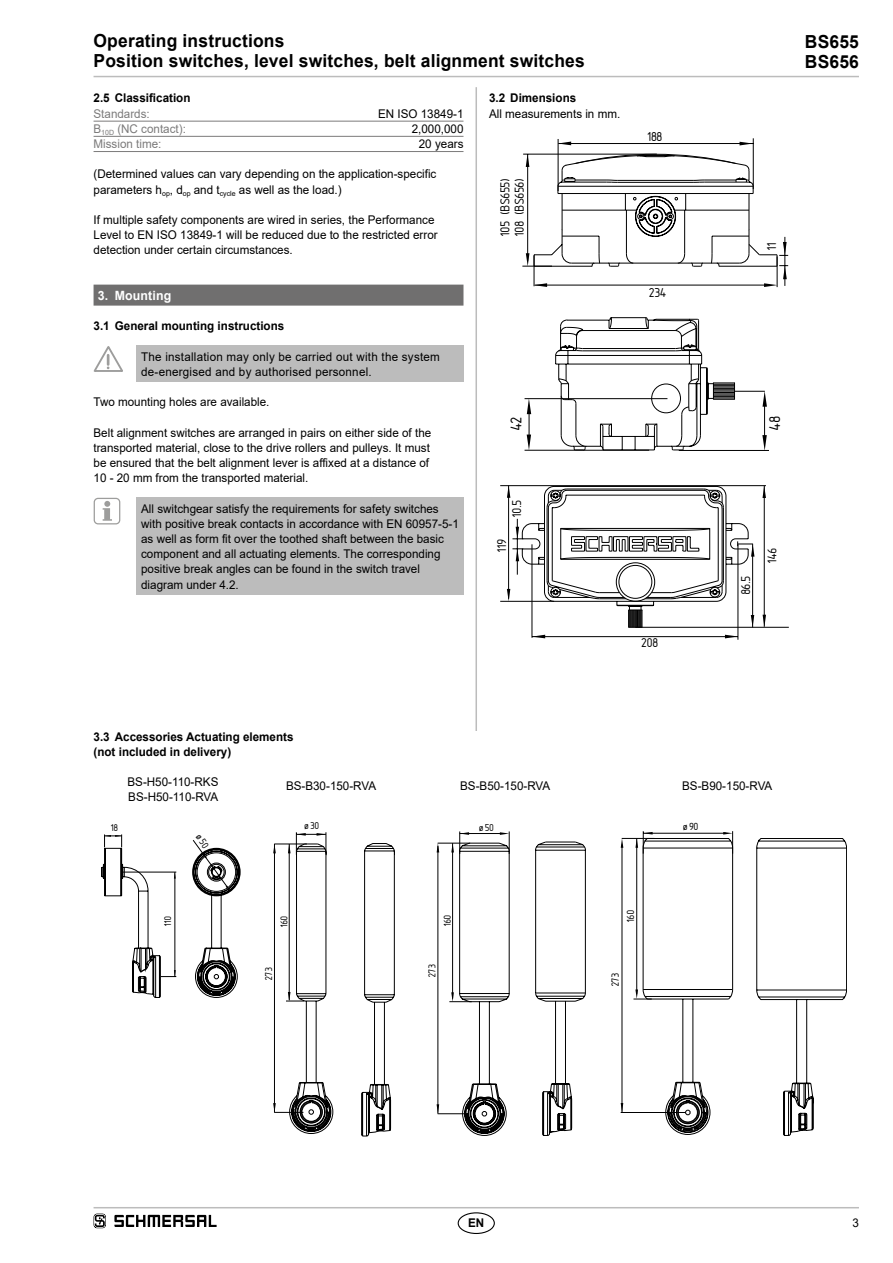
<style>
.page{position:relative;width:893px;height:1263px;background:#fff}
.page>*{position:absolute;margin:0;border:0;box-sizing:border-box;transform-origin:0 0}
.t1{font:24.3px "Isonorm 3098";color:#000}
.t2{font:20.25px/14.2px "Isonorm 3098";color:#000}
.t3{font:19.95px "Isonorm 3098";color:#000}
.t4{font:700 18px/20.2px "Arial";letter-spacing:.01em;color:#000}
.t5{font:16.2px "Isonorm 3098";color:#000}
.t6{font:15.6px "Isonorm 3098";color:#000}
.t7{font:15.45px "Isonorm 3098";color:#000}
.t8{font:15.3px "Isonorm 3098";color:#000}
.t9{font:700 12.75px "Arial";letter-spacing:.01em;color:#fff}
.t10{font:12px/15.1px "Arial";color:#000}
.t11{font:700 12px/15.1px "Arial";color:#000}
.t12{font:12px/15.1px "Arial";letter-spacing:.02em;color:#000}
.t13{font:12px "Arial";color:#7c7b7b}
</style>
<div class="page">
<hr style="left:94px;top:1207px;width:765px;height:1px;background:#bcbcbc">
<hr style="left:94px;top:76px;width:765px;height:1px;background:#bcbcbc">
<hr style="left:475px;top:87px;width:2px;height:1110px;background:#bcbcbc">
<div style="left:458px;top:1212px;width:37px;height:22px;border:1px solid #000;border-radius:50%"></div>
<hr style="left:94px;top:121px;width:369px;height:1px;background:#7c7b7b">
<hr style="left:94px;top:136px;width:369px;height:1px;background:#7c7b7b">
<hr style="left:94px;top:151px;width:369px;height:1px;background:#7c7b7b">
<div style="left:94px;top:285px;width:369px;height:21px;background:#706f6f"></div>
<div style="left:136px;top:346px;width:327px;height:36px;background:#bcbcbc"></div>
<svg style="left:94px;top:346px;width:29px;height:26px"></svg>
<div style="left:136px;top:498px;width:327px;height:97px;background:#bcbcbc"></div>
<svg style="left:103px;top:501px;width:9px;height:20px"></svg>
<div style="left:94px;top:498px;width:26px;height:26px;border:1px solid #9d9d9c;border-radius:4px"></div>
<hr style="left:558px;top:139px;width:1px;height:52px;background:#000">
<hr style="left:559px;top:143px;width:194px;height:1px;background:#000">
<hr style="left:753px;top:138px;width:1px;height:51px;background:#000">
<svg style="left:739px;top:142px;width:14px;height:3px"></svg>
<svg style="left:558px;top:142px;width:13px;height:3px"></svg>
<svg style="left:526px;top:154px;width:262px;height:133px"></svg>
<hr style="left:522px;top:266px;width:30px;height:1px;background:#000">
<hr style="left:527px;top:154px;width:1px;height:107px;background:#000">
<hr style="left:523px;top:154px;width:134px;height:1px;background:#000">
<hr style="left:679px;top:450px;width:90px;height:1px;background:#000">
<hr style="left:525px;top:398px;width:142px;height:1px;background:#000">
<hr style="left:734px;top:391px;width:31px;height:1px;background:#000">
<svg style="left:762px;top:435px;width:5px;height:15px"></svg>
<svg style="left:762px;top:391px;width:5px;height:16px"></svg>
<hr style="left:764px;top:404px;width:1px;height:34px;background:#000">
<svg style="left:527px;top:398px;width:4px;height:52px"></svg>
<svg style="left:555px;top:317px;width:180px;height:134px"></svg>
<hr style="left:525px;top:450px;width:124px;height:1px;background:#000">
<hr style="left:532px;top:544px;width:1px;height:94px;background:#000">
<hr style="left:532px;top:636px;width:206px;height:1px;background:#000">
<hr style="left:738px;top:544px;width:1px;height:96px;background:#000">
<svg style="left:532px;top:635px;width:13px;height:3px"></svg>
<svg style="left:725px;top:635px;width:13px;height:3px"></svg>
<svg style="left:762px;top:486px;width:4px;height:12px"></svg>
<svg style="left:763px;top:615px;width:3px;height:12px"></svg>
<hr style="left:500px;top:485px;width:266px;height:1px;background:#000">
<hr style="left:500px;top:601px;width:54px;height:1px;background:#000">
<hr style="left:764px;top:486px;width:1px;height:141px;background:#000">
<hr style="left:635px;top:627px;width:154px;height:1px;background:#000">
<svg style="left:507px;top:485px;width:247px;height:143px"></svg>
<div style="left:94px;top:731px;width:765px;height:468px;background:#fff"></div>
<svg style="left:273px;top:832px;width:122px;height:304px"></svg>
<svg style="left:437px;top:831px;width:149px;height:305px"></svg>
<svg style="left:733px;top:838px;width:114px;height:298px"></svg>
<hr style="left:622px;top:838px;width:32px;height:1px;background:#000">
<hr style="left:621px;top:1112px;width:65px;height:1px;background:#000">
<hr style="left:622px;top:844px;width:1px;height:268px;background:#000">
<svg style="left:621px;top:838px;width:2px;height:10px"></svg>
<svg style="left:621px;top:1103px;width:2px;height:9px"></svg>
<svg style="left:633px;top:831px;width:100px;height:304px"></svg>
<svg style="left:94px;top:1213px;width:12px;height:15px"></svg>
<svg style="left:114px;top:1215px;width:103px;height:12px"></svg>
<svg style="left:101px;top:834px;width:140px;height:164px"></svg>
<h3 class="t4" style="left:94px;top:31px;width:493px">Operating instructions<br>Position switches, level switches, belt alignment switches</h3>
<p class="t11" style="left:94px;top:91px;width:98px">2.5 Classification</p>
<p class="t13" style="left:94px;top:105px;width:58px">Standards:</p>
<p class="t10" style="left:378px;top:106px;width:87px">EN ISO 13849-1</p>
<p class="t13" style="left:94px;top:120px;width:94px">B<sub>10D</sub> (NC contact):</p>
<p class="t10" style="left:412px;top:121px;width:53px">2,000,000</p>
<p class="t13" style="left:94px;top:135px;width:69px">Mission time:</p>
<p class="t10" style="left:419px;top:136px;width:46px">20 years</p>
<p class="t10" style="left:94px;top:166px;width:344px">(Determined values can vary depending on the application-specific parameters h<sub>op</sub>, d<sub>op</sub> and t<sub>cycle</sub> as well as the load.)</p>
<p class="t10" style="left:94px;top:212px;width:346px">If multiple safety components are wired in series, the Performance<br>Level to EN ISO 13849-1 will be reduced due to the restricted error detection under certain circumstances.</p>
<p class="t9" style="left:98px;top:286px;width:75px">3. Mounting</p>
<p class="t11" style="left:94px;top:319px;width:192px">3.1 General mounting instructions</p>
<p class="t12" style="left:141px;top:349px;width:300px">The installation may only be carried out with the system de-energised and by authorised personnel.</p>
<p class="t10" style="left:94px;top:394px;width:177px">Two mounting holes are available.</p>
<p class="t10" style="left:94px;top:425px;width:339px">Belt alignment switches are arranged in pairs on either side of the transported material, close to the drive rollers and pulleys. It must be ensured that the belt alignment lever is affixed at a distance of 10 - 20 mm from the transported material.</p>
<p class="t10" style="left:141px;top:501px;width:319px">All switchgear satisfy the requirements for safety switches with positive break contacts in accordance with EN 60957-5-1 as well as form fit over the toothed shaft between the basic component and all actuating elements. The corresponding positive break angles can be found in the switch travel diagram under 4.2.</p>
<p class="t11" style="left:489px;top:91px;width:89px">3.2 Dimensions</p>
<p class="t10" style="left:489px;top:106px;width:133px">All measurements in mm.</p>
<h2 class="t2" style="left:495px;top:236px;width:59px;rotate:-90deg">105 (BS655)<br>108 (BS656)</h2>
<h2 class="t2" style="left:648px;top:127px;width:17px">188</h2>
<h2 class="t2" style="left:649px;top:283px;width:19px">234</h2>
<h2 class="t2" style="left:762px;top:250px;width:9px;rotate:-90deg">11</h2>
<h1 class="t1" style="left:499px;top:430px;width:16px;rotate:-90deg">42</h1>
<h1 class="t1" style="left:758px;top:430px;width:16px;rotate:-90deg">48</h1>
<h3 class="t3" style="left:503px;top:517px;width:18px;rotate:-90deg">10.5</h3>
<h3 class="t3" style="left:487px;top:551px;width:15px;rotate:-90deg">119</h3>
<h3 class="t3" style="left:642px;top:628px;width:18px">208</h3>
<h3 class="t3" style="left:732px;top:594px;width:20px;rotate:-90deg">86.5</h3>
<h3 class="t3" style="left:758px;top:563px;width:17px;rotate:-90deg">146</h3>
<h3 class="t4" style="left:805px;top:32px;width:56px">BS655<br>BS656</h3>
<p class="t11" style="left:94px;top:729px;width:202px">3.3 Accessories Actuating elements (not included in delivery)</p>
<p class="t10" style="left:127px;top:774px;width:92px">BS-H50-110-RKS<br>BS-H50-110-RVA</p>
<p class="t10" style="left:286px;top:778px;width:92px">BS-B30-150-RVA</p>
<p class="t10" style="left:460px;top:778px;width:92px">BS-B50-150-RVA</p>
<p class="t10" style="left:682px;top:778px;width:92px">BS-B90-150-RVA</p>
<p class="t8" style="left:111px;top:817px;width:9px">18</p>
<p class="t7" style="left:305px;top:815px;width:16px">ø30</p>
<h3 class="t6" style="left:479px;top:816px;width:16px">ø50</h3>
<h3 class="t5" style="left:683px;top:815px;width:17px">ø90</h3>
<p class="t8" style="left:157px;top:926px;width:12px;rotate:-90deg">110</p>
<p class="t7" style="left:273px;top:927px;width:13px;rotate:-90deg">160</p>
<p class="t7" style="left:258px;top:980px;width:14px;rotate:-90deg">273</p>
<h3 class="t6" style="left:436px;top:926px;width:13px;rotate:-90deg">160</h3>
<h3 class="t6" style="left:421px;top:977px;width:15px;rotate:-90deg">273</h3>
<h3 class="t5" style="left:619px;top:922px;width:14px;rotate:-90deg">160</h3>
<h3 class="t5" style="left:604px;top:986px;width:15px;rotate:-90deg">273</h3>
<p class="t11" style="left:468px;top:1215px;width:18px">EN</p>
<p class="t10" style="left:852px;top:1215px;width:8px">3</p>
</div>
